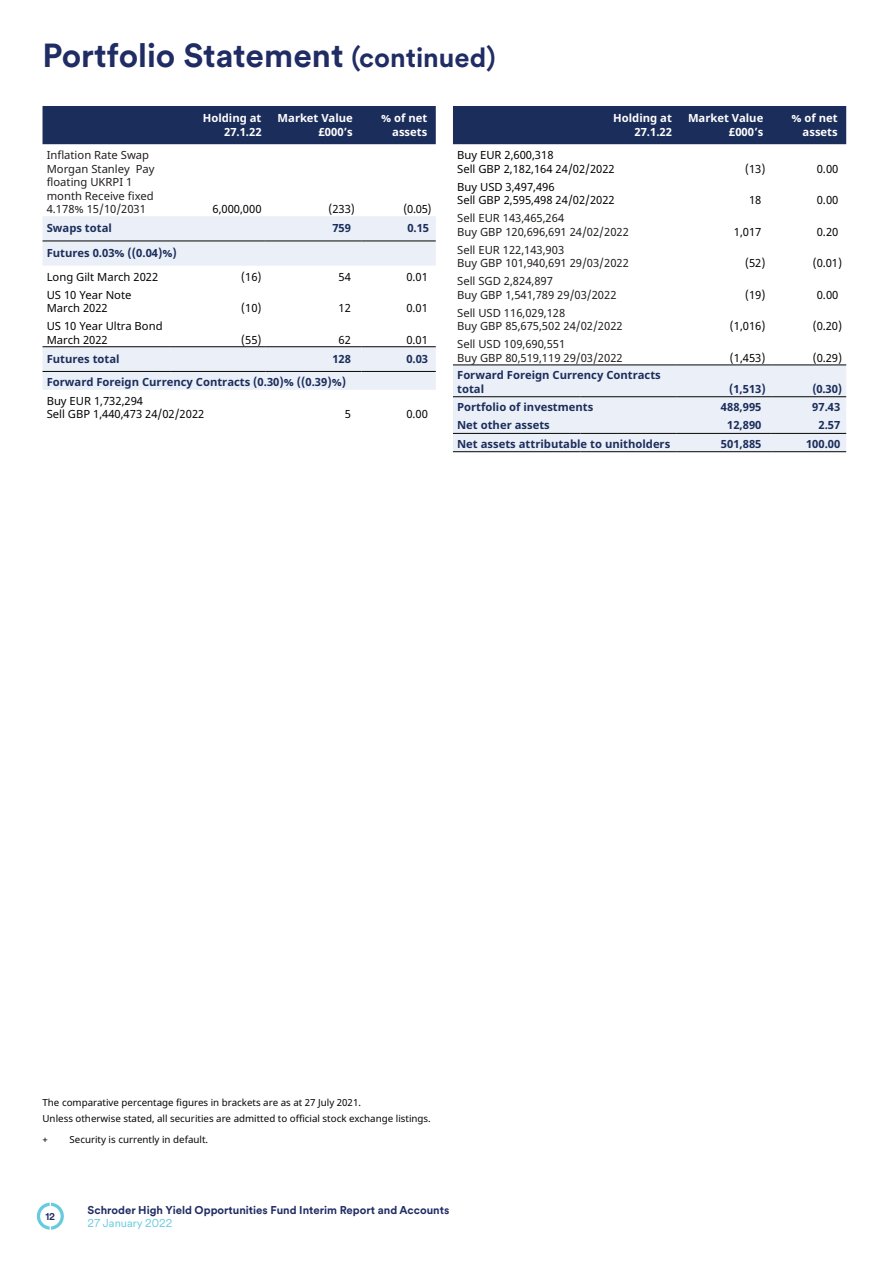
<style>
.page{position:relative;width:893px;height:1263px;background:#fff}
.page>*{position:absolute;margin:0;border:0;box-sizing:border-box;transform-origin:0 0}
.t1{font:700 33px "Schroders Circular";color:#202c64}
.Investment{font:11.25px/13.5px "Noto Sans";color:#231f20}
.ID0E2ZXO{font:11.25px/13.5px "Noto Sans";color:#040503}
.ID0EOFAC{font:700 11.25px/13.5px "Noto Sans";color:#1b2d5b}
.ID0EXE{font:700 11.25px/13.5px "Noto Sans";color:#fff;text-align:right}
.t2{font:700 11.25px "Schroders Circular";color:#202c64}
.ID0ENPAE{font:700 11.25px "Noto Sans";color:#1b2d5b}
.ID0EMB5O{font:11.25px "Noto Sans";color:#040503}
.ID0E5AYO{font:700 11.25px "Noto Sans";color:#1b2d5b}
.ID0E3LAC{font:11.25px "Noto Sans";color:#040503}
.ID0EDTAE{font:700 11.25px "Noto Sans";color:#1b2d5b}
.ID0E5AYO-2{font:11.25px/13.5px "Noto Sans";color:#040503}
.ID0ERKAC{font:11.25px "Noto Sans";color:#040503}
.ID0EFSAQ{font:700 11.25px "Noto Sans";color:#1b2d5b}
.t3{font:11.25px "Schroders Circular";color:#65cbdf}
.ID0EAW5O{font:700 11.25px "Noto Sans";color:#1b2d5b}
.ID0EGOAC{font:11.25px "Noto Sans";color:#040503}
.ID0E6VAE{font:700 11.25px "Noto Sans";color:#1b2d5b}
.ID0E5HBQ{font:9.75px "Noto Sans";color:#040503}
.ID0E2FBQ{font:9.75px "Noto Sans";color:#040503}
.t4{font:700 9.75px "Schroders Circular";color:#202c64}
.s1{font-size:27px}
</style>
<div class="page">
<svg style="left:37px;top:1203px;width:27px;height:26px"></svg>
<div style="left:43px;top:106px;width:393px;height:38px;background:#1b2d5b"></div>
<svg style="left:43px;top:216px;width:393px;height:174px;fill:#ebf0f8"></svg>
<hr style="left:43px;top:241px;width:127px;height:1px;background:#040503">
<hr style="left:170px;top:241px;width:96px;height:1px;background:#040503">
<hr style="left:266px;top:241px;width:95px;height:1px;background:#040503">
<hr style="left:361px;top:241px;width:75px;height:1px;background:#040503">
<hr style="left:43px;top:346px;width:127px;height:1px;background:#040503">
<hr style="left:170px;top:346px;width:96px;height:1px;background:#040503">
<hr style="left:43px;top:371px;width:127px;height:1px;background:#040503">
<hr style="left:170px;top:371px;width:96px;height:1px;background:#040503">
<hr style="left:266px;top:346px;width:95px;height:1px;background:#040503">
<hr style="left:266px;top:371px;width:95px;height:1px;background:#040503">
<hr style="left:361px;top:346px;width:75px;height:1px;background:#040503">
<hr style="left:361px;top:371px;width:75px;height:1px;background:#040503">
<div style="left:453px;top:106px;width:393px;height:38px;background:#1b2d5b"></div>
<div style="left:453px;top:365px;width:393px;height:86px;background:#ebf0f8"></div>
<hr style="left:453px;top:364px;width:128px;height:1px;background:#040503">
<hr style="left:581px;top:364px;width:95px;height:1px;background:#040503">
<hr style="left:453px;top:396px;width:128px;height:1px;background:#040503">
<hr style="left:581px;top:396px;width:95px;height:1px;background:#040503">
<hr style="left:676px;top:364px;width:96px;height:1px;background:#040503">
<hr style="left:676px;top:396px;width:96px;height:1px;background:#040503">
<hr style="left:772px;top:364px;width:74px;height:1px;background:#040503">
<hr style="left:772px;top:396px;width:74px;height:1px;background:#040503">
<hr style="left:453px;top:433px;width:128px;height:1px;background:#040503">
<hr style="left:581px;top:433px;width:95px;height:1px;background:#040503">
<hr style="left:453px;top:451px;width:128px;height:1px;background:#040503">
<hr style="left:581px;top:451px;width:95px;height:1px;background:#040503">
<hr style="left:676px;top:433px;width:96px;height:1px;background:#040503">
<hr style="left:676px;top:451px;width:96px;height:1px;background:#040503">
<hr style="left:772px;top:433px;width:74px;height:1px;background:#040503">
<hr style="left:772px;top:451px;width:74px;height:1px;background:#040503">
<h1 class="t1" style="left:43px;top:33px;width:454px">Portfolio Statement <span class="s1">(continued)</span></h1>
<p class="ID0EXE" style="left:203px;top:112px;width:60px">Holding at<br>27.1.22</p>
<p class="ID0EXE" style="left:278px;top:112px;width:77px">Market Value £000’s</p>
<p class="ID0EXE" style="left:381px;top:112px;width:48px">% of net assets</p>
<p class="ID0EXE" style="left:613px;top:112px;width:60px">Holding at<br>27.1.22</p>
<p class="ID0EXE" style="left:688px;top:112px;width:77px">Market Value £000’s</p>
<p class="ID0EXE" style="left:791px;top:112px;width:48px">% of net assets</p>
<p class="Investment" style="left:47px;top:149px;width:109px">Inflation Rate Swap<br>Morgan Stanley Pay floating UKRPI 1 month Receive fixed<br>4.178% 15/10/2031</p>
<p class="ID0ERKAC" style="left:213px;top:201px;width:51px">6,000,000</p>
<p class="ID0E3LAC" style="left:328px;top:201px;width:28px">(233)</p>
<p class="ID0EGOAC" style="left:403px;top:201px;width:30px">(0.05)</p>
<p class="ID0ENPAE" style="left:47px;top:220px;width:67px">Swaps total</p>
<p class="ID0EDTAE" style="left:332px;top:220px;width:20px">759</p>
<p class="ID0E6VAE" style="left:407px;top:220px;width:23px">0.15</p>
<p class="ID0EOFAC" style="left:47px;top:247px;width:132px">Futures 0.03% ((0.04)%)</p>
<p class="ID0E2ZXO" style="left:47px;top:270px;width:113px">Long Gilt March 2022</p>
<p class="ID0ERKAC" style="left:241px;top:269px;width:22px">(16)</p>
<p class="ID0E3LAC" style="left:339px;top:269px;width:14px">54</p>
<p class="ID0EMB5O" style="left:406px;top:269px;width:23px">0.01</p>
<p class="ID0E2ZXO" style="left:47px;top:288px;width:86px">US 10 Year Note<br>March 2022</p>
<p class="ID0ERKAC" style="left:241px;top:300px;width:22px">(10)</p>
<p class="ID0E3LAC" style="left:339px;top:300px;width:14px">12</p>
<p class="ID0EMB5O" style="left:406px;top:300px;width:23px">0.01</p>
<p class="ID0E5AYO-2" style="left:47px;top:320px;width:117px">US 10 Year Ultra Bond<br>March 2022</p>
<p class="ID0ERKAC" style="left:241px;top:332px;width:22px">(55)</p>
<p class="ID0E3LAC" style="left:339px;top:332px;width:14px">62</p>
<p class="ID0EMB5O" style="left:406px;top:332px;width:23px">0.01</p>
<p class="ID0ENPAE" style="left:47px;top:351px;width:74px">Futures total</p>
<p class="ID0EDTAE" style="left:332px;top:351px;width:20px">128</p>
<p class="ID0EAW5O" style="left:406px;top:351px;width:23px">0.03</p>
<p class="ID0E5AYO" style="left:47px;top:373px;width:301px">Forward Foreign Currency Contracts (0.30)% ((0.39)%)</p>
<p class="ID0E2ZXO" style="left:47px;top:394px;width:159px">Buy EUR 1,732,294<br>Sell GBP 1,440,473 24/02/2022</p>
<p class="ID0E3LAC" style="left:345px;top:406px;width:8px">5</p>
<p class="ID0EMB5O" style="left:406px;top:406px;width:23px">0.00</p>
<p class="ID0E2ZXO" style="left:457px;top:149px;width:159px">Buy EUR 2,600,318<br>Sell GBP 2,182,164 24/02/2022</p>
<p class="ID0E2ZXO" style="left:457px;top:180px;width:159px">Buy USD 3,497,496<br>Sell GBP 2,595,498 24/02/2022</p>
<p class="Investment" style="left:457px;top:212px;width:173px">Sell EUR 143,465,264<br>Buy GBP 120,696,691 24/02/2022</p>
<p class="Investment" style="left:457px;top:243px;width:173px">Sell EUR 122,143,903<br>Buy GBP 101,940,691 29/03/2022</p>
<p class="Investment" style="left:457px;top:275px;width:161px">Sell SGD 2,824,897<br>Buy GBP 1,541,789 29/03/2022</p>
<p class="Investment" style="left:457px;top:306px;width:167px">Sell USD 116,029,128<br>Buy GBP 85,675,502 24/02/2022</p>
<p class="Investment" style="left:457px;top:338px;width:167px">Sell USD 109,690,551<br>Buy GBP 80,519,119 29/03/2022</p>
<p class="ID0EOFAC" style="left:457px;top:368px;width:205px">Forward Foreign Currency Contracts total</p>
<p class="ID0E3LAC" style="left:745px;top:161px;width:22px">(13)</p>
<p class="ID0EMB5O" style="left:817px;top:161px;width:23px">0.00</p>
<p class="ID0E3LAC" style="left:749px;top:192px;width:14px">18</p>
<p class="ID0EMB5O" style="left:817px;top:192px;width:23px">0.00</p>
<p class="ID0E3LAC" style="left:734px;top:224px;width:29px">1,017</p>
<p class="ID0EMB5O" style="left:817px;top:224px;width:23px">0.20</p>
<p class="ID0E3LAC" style="left:745px;top:256px;width:22px">(52)</p>
<p class="ID0EMB5O" style="left:813px;top:256px;width:31px">(0.01)</p>
<p class="ID0E3LAC" style="left:745px;top:287px;width:22px">(19)</p>
<p class="ID0EMB5O" style="left:817px;top:287px;width:23px">0.00</p>
<p class="ID0E3LAC" style="left:730px;top:319px;width:37px">(1,016)</p>
<p class="ID0EMB5O" style="left:813px;top:319px;width:31px">(0.20)</p>
<p class="ID0E3LAC" style="left:730px;top:350px;width:37px">(1,453)</p>
<p class="ID0EMB5O" style="left:813px;top:350px;width:31px">(0.29)</p>
<p class="ID0EDTAE" style="left:729px;top:380px;width:38px">(1,513)</p>
<p class="ID0EAW5O" style="left:812px;top:380px;width:31px">(0.30)</p>
<p class="ID0EOFAC" style="left:457px;top:400px;width:138px">Portfolio of investments</p>
<p class="ID0EDTAE" style="left:721px;top:399px;width:42px">488,995</p>
<p class="ID0EFSAQ" style="left:812px;top:399px;width:29px">97.43</p>
<p class="ID0EOFAC" style="left:457px;top:419px;width:94px">Net other assets</p>
<p class="ID0EDTAE" style="left:727px;top:417px;width:36px">12,890</p>
<p class="ID0EFSAQ" style="left:818px;top:417px;width:23px">2.57</p>
<p class="ID0ENPAE" style="left:457px;top:435px;width:215px">Net assets attributable to unitholders</p>
<p class="ID0EDTAE" style="left:721px;top:435px;width:42px">501,885</p>
<p class="ID0EFSAQ" style="left:806px;top:435px;width:36px">100.00</p>
<p class="ID0E2FBQ" style="left:43px;top:1096px;width:320px">The comparative percentage figures in brackets are as at 27 July 2021.</p>
<p class="ID0E5HBQ" style="left:43px;top:1112px;width:390px">Unless otherwise stated, all securities are admitted to official stock exchange listings.</p>
<p class="ID0E5HBQ" style="left:43px;top:1132px;width:7px">+</p>
<p class="ID0E5HBQ" style="left:70px;top:1132px;width:140px">Security is currently in default.</p>
<p class="t4" style="left:45px;top:1209px;width:11px">12</p>
<p class="t2" style="left:88px;top:1202px;width:363px">Schroder High Yield Opportunities Fund Interim Report and Accounts</p>
<p class="t3" style="left:88px;top:1215px;width:86px">27 January 2022</p>
</div>
